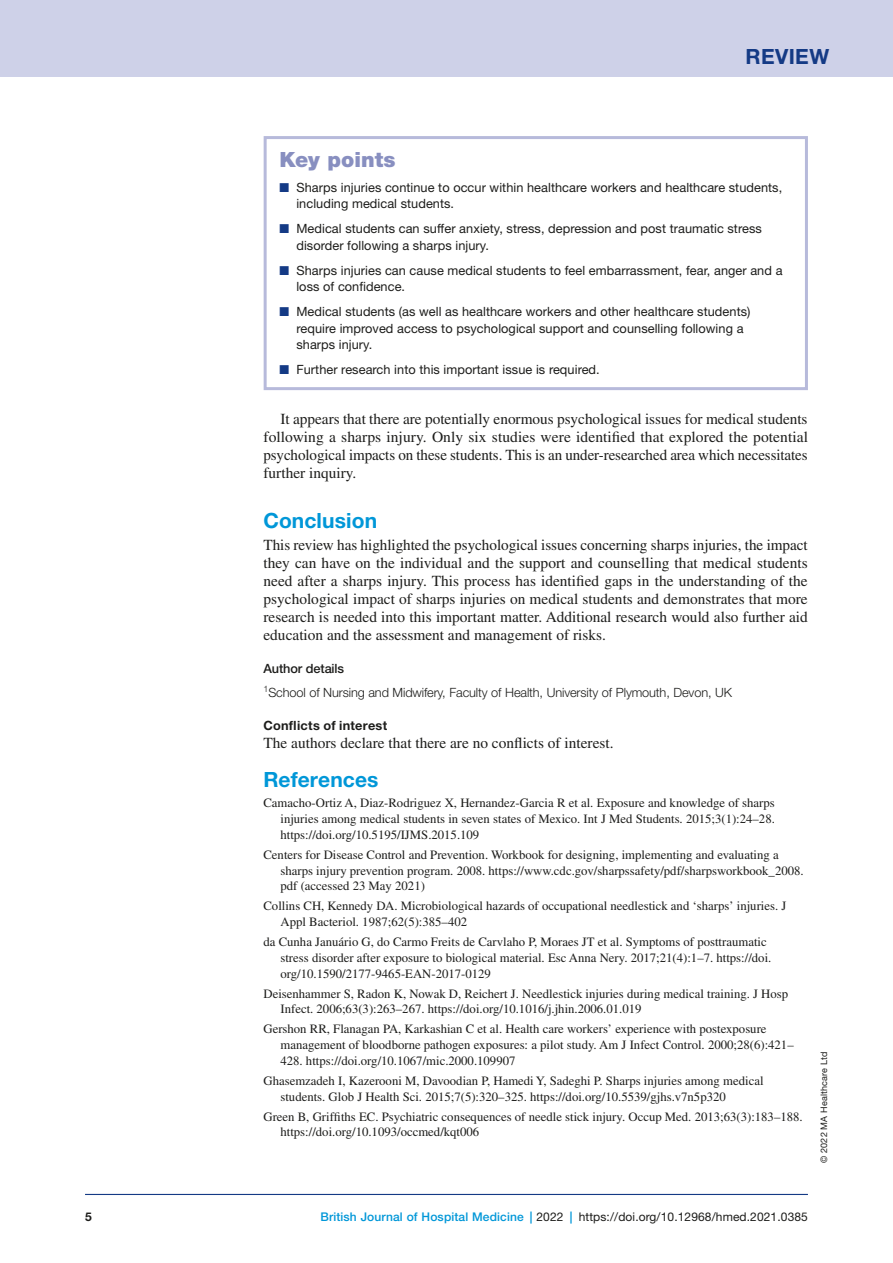
<style>
.page{position:relative;width:893px;height:1263px;background:#fff}
.page>*{position:absolute;margin:0;border:0;box-sizing:border-box;transform-origin:0 0}
.t1{font:700 21px "Helvetica Neue LT Std";letter-spacing:.005em;color:#0097d8}
.t2{font:900 21px "Helvetica Neue LT Std";color:#888fc0}
.t3{font:700 21px "Helvetica Neue LT Std";letter-spacing:.015em;color:#143a85}
.t4{font:15.3px/18px "Times LT Std";color:#1d1d1b;text-align:justify}
.t5{font:12.75px/15.8px "Times LT Std";color:#1d1d1b}
.t6{font:12.75px/16.5px "Helvetica Neue LT Std";letter-spacing:.005em;color:#1d1d1b}
.t7{font:300 12.75px/23.5px "Helvetica Neue LT Std";letter-spacing:-.01em;color:#1d1d1b}
.t8{font:700 12.75px "Helvetica Neue LT Std";letter-spacing:.02em;color:#1d1d1b}
.t9{font:12px "Helvetica Neue LT Std";letter-spacing:.01em;color:#1d1d1b}
.t10{font:700 12px "Helvetica Neue LT Std";color:#1d1d1b}
.t11{font:9px "Helvetica Neue LT Std";letter-spacing:.02em;color:#1d1d1b}
.s1{color:#143a85}
.s2{font-weight:500}
.s3{font-weight:500;color:#0097d8}
</style>
<div class="page">
<hr style="left:85px;top:1194px;width:723px;height:1px;background:#143a85">
<div style="left:0;top:0;width:893px;height:77px;background:#ced1e8"></div>
<div style="left:264px;top:136px;width:544px;height:254px;border:3px solid #b7badb"></div>
<h1 class="t3" style="left:746px;top:43px;width:85px">Review</h1>
<h1 class="t2" style="left:279px;top:147px;width:118px">Key points</h1>
<p class="t6" style="left:296px;top:179px;width:487px;text-indent:-17px"><span class="s1">■</span> Sharps injuries continue to occur within healthcare workers and healthcare students, including medical students.</p>
<p class="t6" style="left:296px;top:220px;width:467px;text-indent:-17px"><span class="s1">■</span> Medical students can suffer anxiety, stress, depression and post traumatic stress disorder following a sharps injury.</p>
<p class="t6" style="left:296px;top:262px;width:488px;text-indent:-17px"><span class="s1">■</span> Sharps injuries can cause medical students to feel embarrassment, fear, anger and a loss of confidence.</p>
<p class="t6" style="left:296px;top:303px;width:456px;text-indent:-17px"><span class="s1">■</span> Medical students (as well as healthcare workers and other healthcare students) require improved access to psychological support and counselling following a sharps injury.</p>
<p class="t6" style="left:279px;top:361px;width:322px"><span class="s1">■</span> Further research into this important issue is required.</p>
<p class="t4" style="left:263px;top:410px;width:546px;text-indent:17px">It appears that there are potentially enormous psychological issues for medical students following a sharps injury. Only six studies were identified that explored the potential psychological impacts on these students. This is an under-researched area which necessitates further inquiry.</p>
<h1 class="t1" style="left:263px;top:507px;width:115px">Conclusion</h1>
<p class="t4" style="left:263px;top:536px;width:546px">This review has highlighted the psychological issues concerning sharps injuries, the impact they can have on the individual and the support and counselling that medical students need after a sharps injury. This process has identified gaps in the understanding of the psychological impact of sharps injuries on medical students and demonstrates that more research is needed into this important matter. Additional research would also further aid education and the assessment and management of risks.</p>
<p class="t7" style="left:263px;top:656px;width:470px"><span class="s2">Author details<br></span><sup>1</sup>School of Nursing and Midwifery, Faculty of Health, University of Plymouth, Devon, UK</p>
<p class="t8" style="left:263px;top:718px;width:125px">Conflicts of interest</p>
<p class="t4" style="left:263px;top:734px;width:352px">The authors declare that there are no conflicts of interest.</p>
<h1 class="t1" style="left:263px;top:767px;width:117px">References</h1>
<p class="t5" style="left:280px;top:795px;width:496px;text-align:justify;text-indent:-17px">Camacho-Ortiz A, Diaz-Rodriguez X, Hernandez-Garcia R et al. Exposure and knowledge of sharps injuries among medical students in seven states of Mexico. Int J Med Students. 2015;3(1):24–28. https://doi.org/10.5195/IJMS.2015.109</p>
<p class="t5" style="left:280px;top:847px;width:525px;text-indent:-17px">Centers for Disease Control and Prevention. Workbook for designing, implementing and evaluating a sharps injury prevention program. 2008. https://www.cdc.gov/sharpssafety/pdf/sharpsworkbook_2008. pdf (accessed 23 May 2021)</p>
<p class="t5" style="left:280px;top:898px;width:507px;text-indent:-17px">Collins CH, Kennedy DA. Microbiological hazards of occupational needlestick and ‘sharps’ injuries. J<br>Appl Bacteriol. 1987;62(5):385–402</p>
<p class="t5" style="left:280px;top:934px;width:492px;text-indent:-17px">da Cunha Januário G, do Carmo Freits de Carvlaho P, Moraes JT et al. Symptoms of posttraumatic stress disorder after exposure to biological material. Esc Anna Nery. 2017;21(4):1–7. https://doi. org/10.1590/2177-9465-EAN-2017-0129</p>
<p class="t5" style="left:280px;top:985px;width:509px;text-indent:-17px">Deisenhammer S, Radon K, Nowak D, Reichert J. Needlestick injuries during medical training. J Hosp<br>Infect. 2006;63(3):263–267. https://doi.org/10.1016/j.jhin.2006.01.019</p>
<p class="t5" style="left:280px;top:1021px;width:515px;text-indent:-17px">Gershon RR, Flanagan PA, Karkashian C et al. Health care workers’ experience with postexposure management of bloodborne pathogen exposures: a pilot study. Am J Infect Control. 2000;28(6):421–<br>428. https://doi.org/10.1067/mic.2000.109907</p>
<p class="t5" style="left:280px;top:1073px;width:485px;text-indent:-17px">Ghasemzadeh I, Kazerooni M, Davoodian P, Hamedi Y, Sadeghi P. Sharps injuries among medical students. Glob J Health Sci. 2015;7(5):320–325. https://doi.org/10.5539/gjhs.v7n5p320</p>
<p class="t5" style="left:280px;top:1108px;width:524px;text-indent:-17px">Green B, Griffiths EC. Psychiatric consequences of needle stick injury. Occup Med. 2013;63(3):183–188. https://doi.org/10.1093/occmed/kqt006</p>
<p class="t11" style="left:818px;top:1163px;width:113px;rotate:-90deg">© 2022 MA Healthcare Ltd</p>
<p class="t10" style="left:85px;top:1209px;width:8px">5</p>
<p class="t9" style="left:320px;top:1209px;width:489px"><span class="s3">British Journal of Hospital Medicine |</span> 2022 <span class="s3">|</span> https://doi.org/10.12968/hmed.2021.0385</p>
</div>
